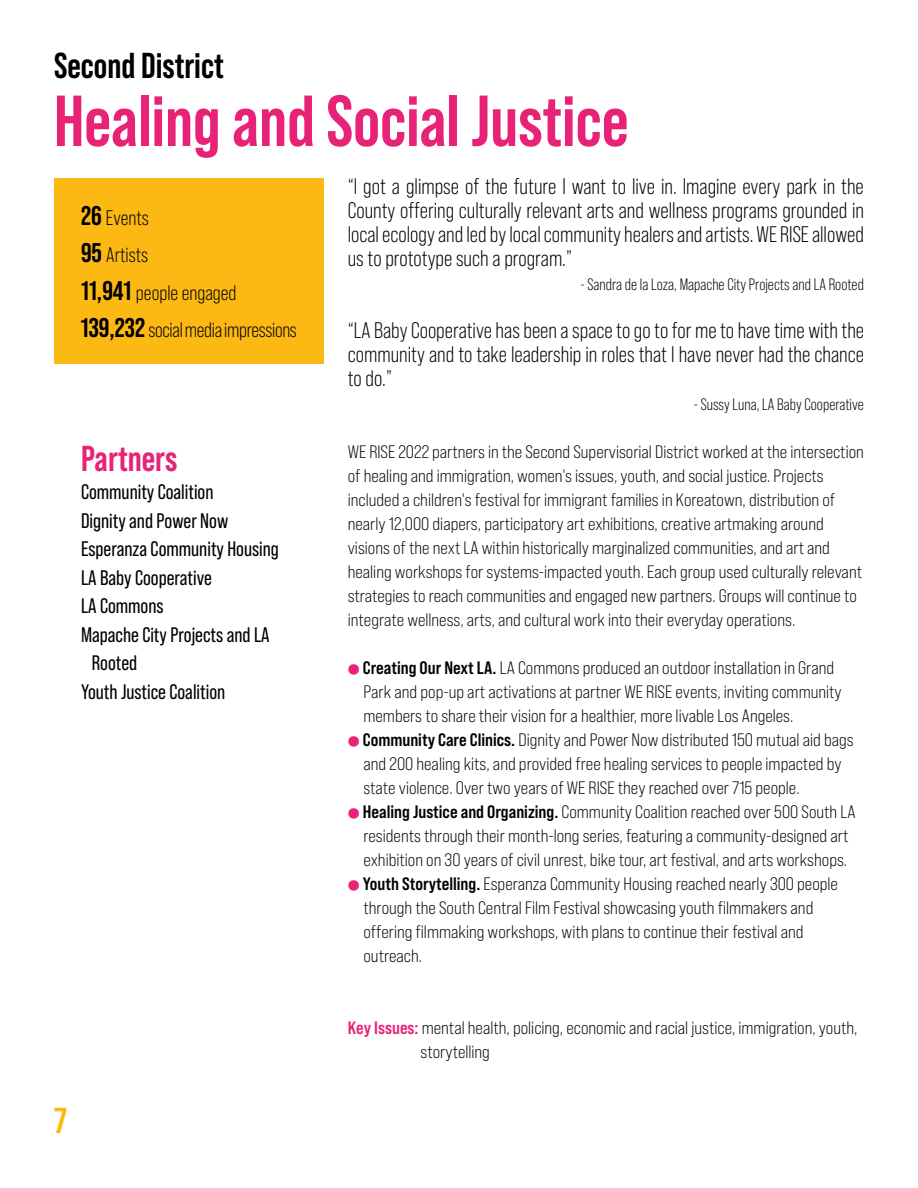
<style>
.page{position:relative;width:918px;height:1188px;background:#fff}
.page>*{position:absolute;margin:0;border:0;box-sizing:border-box;transform-origin:0 0}
.t1{font:700 72px "Bebas Neue Pro";color:#e82276}
.t2{font:700 36px "Bebas Neue Pro";color:#000}
.t3{font:700 36px "Bebas Neue Pro";color:#e82276}
.t4{font:700 36px "Bebas Neue Pro";color:#fdb913}
.t5{font:22.5px/24px "Bebas Neue Pro";color:#000;text-align:justify}
.t6{font:21px "Bebas Neue Pro";color:#000}
.t7{font:21px/37.5px "Bebas Neue Pro";letter-spacing:-.005em;color:#000}
.t8{font:18px/24px "Bebas Neue Pro Sm E Bk";color:#000}
.t9{font:16.5px "Bebas Neue Pro";color:#000}
.s1{font-family:"Koz Min Pr 6 N";font-size:12px;color:#e82276}
.s2{font-family:"Bebas Neue Pro Sm E Bd"}
.s3{font-weight:700;font-size:27px}
.s4{font-family:"Bebas Neue Pro Sm E Bd";color:#e82276}
</style>
<div class="page">
<div style="left:54px;top:178px;width:270px;height:186px;background:#fdb913"></div>
<h2 class="t2" style="left:54px;top:45px;width:171px">Second District</h2>
<h1 class="t1" style="left:54px;top:80px;width:576px">Healing and Social Justice</h1>
<p class="t5" style="left:348px;top:174px;width:518px">“I got a glimpse of the future I want to live in. Imagine every park in the County offering culturally relevant arts and wellness programs grounded in local ecology and led by local community healers and artists. WE RISE allowed us to prototype such a program.”</p>
<p class="t9" style="left:580px;top:275px;width:285px">- Sandra de la Loza, Mapache City Projects and LA Rooted</p>
<p class="t5" style="left:348px;top:318px;width:518px">“LA Baby Cooperative has been a space to go to for me to have time with the community and to take leadership in roles that I have never had the chance to do.”</p>
<p class="t9" style="left:694px;top:395px;width:172px">- Sussy Luna, LA Baby Cooperative</p>
<p class="t8" style="left:348px;top:440px;width:518px">WE RISE 2022 partners in the Second Supervisorial District worked at the intersection of healing and immigration, women's issues, youth, and social justice. Projects included a children's festival for immigrant families in Koreatown, distribution of nearly 12,000 diapers, participatory art exhibitions, creative artmaking around visions of the next LA within historically marginalized communities, and art and healing workshops for systems-impacted youth. Each group used culturally relevant strategies to reach communities and engaged new partners. Groups will continue to integrate wellness, arts, and cultural work into their everyday operations.</p>
<p class="t8" style="left:363px;top:656px;width:480px;text-indent:-16px"><span class="s1">●</span> <span class="s2">Creating Our Next LA.</span> LA Commons produced an outdoor installation in Grand<br>Park and pop-up art activations at partner WE RISE events, inviting community members to share their vision for a healthier, more livable Los Angeles.</p>
<p class="t8" style="left:363px;top:728px;width:492px;text-indent:-16px"><span class="s1">●</span> <span class="s2">Community Care Clinics.</span> Dignity and Power Now distributed 150 mutual aid bags and 200 healing kits, and provided free healing services to people impacted by state violence. Over two years of WE RISE they reached over 715 people.</p>
<p class="t8" style="left:348px;top:800px;width:509px;text-align:center"><span class="s1">●</span> <span class="s2">Healing Justice and Organizing.</span> Community Coalition reached over 500 South LA residents through their month-long series, featuring a community-designed art exhibition on 30 years of civil unrest, bike tour, art festival, and arts workshops.</p>
<p class="t8" style="left:363px;top:872px;width:476px;text-indent:-16px"><span class="s1">●</span> <span class="s2">Youth Storytelling.</span> Esperanza Community Housing reached nearly 300 people through the South Central Film Festival showcasing youth filmmakers and offering filmmaking workshops, with plans to continue their festival and outreach.</p>
<p class="t7" style="left:81px;top:199px;width:217px"><span class="s3">26</span> Events<br><span class="s3">95</span> Artists<br><span class="s3">11,941</span> people engaged<br><span class="s3">139,232</span> social media impressions</p>
<h2 class="t3" style="left:81px;top:438px;width:98px">Partners</h2>
<p class="t6" style="left:81px;top:480px;width:134px">Community Coalition</p>
<p class="t6" style="left:81px;top:508px;width:149px">Dignity and Power Now</p>
<p class="t6" style="left:81px;top:537px;width:199px">Esperanza Community Housing</p>
<p class="t6" style="left:81px;top:565px;width:132px">LA Baby Cooperative</p>
<p class="t6" style="left:81px;top:594px;width:84px">LA Commons</p>
<p class="t6" style="left:81px;top:622px;width:190px">Mapache City Projects and LA</p>
<p class="t6" style="left:92px;top:651px;width:47px">Rooted</p>
<p class="t6" style="left:81px;top:679px;width:146px">Youth Justice Coalition</p>
<h2 class="t4" style="left:54px;top:1100px;width:14px">7</h2>
<p class="t8" style="left:421px;top:1016px;width:438px;text-indent:-73px"><span class="s4">Key Issues:</span> mental health, policing, economic and racial justice, immigration, youth, storytelling</p>
</div>
